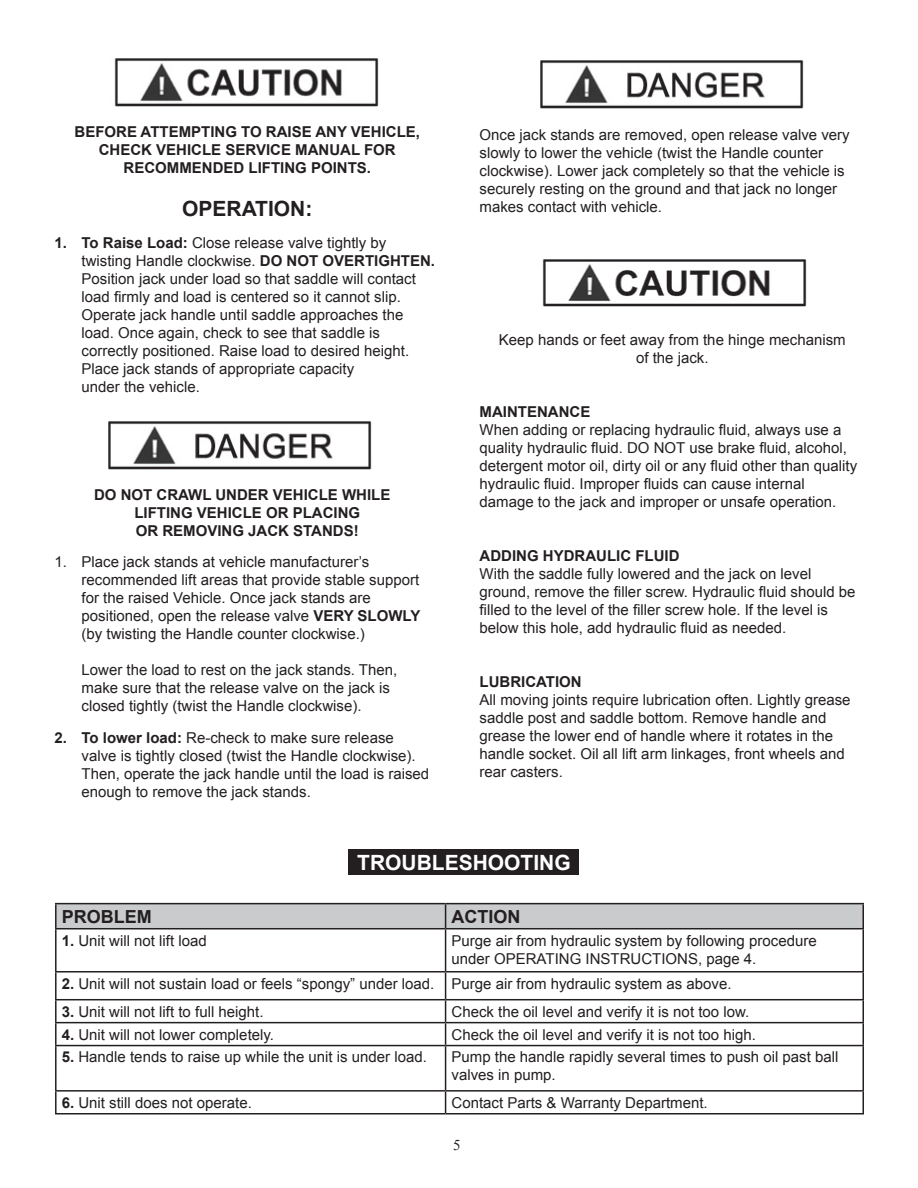
<style>
.page{position:relative;width:918px;height:1188px;background:#fff}
.page>*{position:absolute;margin:0;border:0;box-sizing:border-box;transform-origin:0 0}
.t1{font:700 21px "Arial";color:#fff}
.t2{font:700 21px "Arial";color:#231f20}
.t3{font:700 18px "Arial";color:#231f20}
.t4{font:15px/18px "Arial";color:#231f20}
.t5{font:700 15px/18px "Arial";color:#231f20;text-align:center}
.t6{font:15px "Times New Roman";color:#231f20}
.s1{font-weight:700}
</style>
<div class="page">
<img style="left:114px;top:58px;width:265px;height:49px">
<img style="left:542px;top:259px;width:265px;height:48px">
<img style="left:108px;top:421px;width:263px;height:49px">
<img style="left:540px;top:60px;width:263px;height:49px">
<hr style="left:55px;top:929px;width:2px;height:42px;background:#231f20">
<hr style="left:445px;top:929px;width:1px;height:42px;background:#231f20">
<hr style="left:862px;top:929px;width:2px;height:42px;background:#231f20">
<hr style="left:55px;top:971px;width:391px;height:2px;background:#231f20">
<hr style="left:55px;top:973px;width:2px;height:26px;background:#231f20">
<hr style="left:446px;top:971px;width:418px;height:2px;background:#231f20">
<hr style="left:862px;top:973px;width:2px;height:26px;background:#231f20">
<hr style="left:55px;top:999px;width:391px;height:1px;background:#231f20">
<hr style="left:55px;top:1000px;width:2px;height:22px;background:#231f20">
<hr style="left:446px;top:999px;width:418px;height:1px;background:#231f20">
<hr style="left:862px;top:1000px;width:2px;height:22px;background:#231f20">
<hr style="left:55px;top:1022px;width:391px;height:1px;background:#231f20">
<hr style="left:55px;top:1023px;width:2px;height:22px;background:#231f20">
<hr style="left:446px;top:1022px;width:418px;height:1px;background:#231f20">
<svg style="left:445px;top:973px;width:1px;height:72px"></svg>
<hr style="left:862px;top:1023px;width:2px;height:22px;background:#231f20">
<hr style="left:55px;top:1045px;width:391px;height:1px;background:#231f20">
<hr style="left:55px;top:1046px;width:2px;height:44px;background:#231f20">
<hr style="left:446px;top:1045px;width:418px;height:1px;background:#231f20">
<hr style="left:445px;top:1046px;width:1px;height:44px;background:#231f20">
<hr style="left:862px;top:1046px;width:2px;height:44px;background:#231f20">
<hr style="left:55px;top:1090px;width:391px;height:2px;background:#231f20">
<hr style="left:55px;top:1092px;width:2px;height:21px;background:#231f20">
<hr style="left:446px;top:1090px;width:418px;height:2px;background:#231f20">
<svg style="left:445px;top:1092px;width:1px;height:21px"></svg>
<hr style="left:862px;top:1092px;width:2px;height:21px;background:#231f20">
<hr style="left:55px;top:1113px;width:391px;height:2px;background:#231f20">
<hr style="left:446px;top:1113px;width:418px;height:2px;background:#231f20">
<hr style="left:55px;top:903px;width:391px;height:1px;background:#231f20">
<hr style="left:55px;top:904px;width:2px;height:24px;background:#231f20">
<hr style="left:55px;top:928px;width:391px;height:1px;background:#231f20">
<hr style="left:446px;top:903px;width:418px;height:1px;background:#231f20">
<div style="left:56px;top:904px;width:806px;height:25px;background:#cacbcd"></div>
<hr style="left:862px;top:904px;width:2px;height:24px;background:#231f20">
<hr style="left:446px;top:928px;width:418px;height:1px;background:#231f20">
<div style="left:349px;top:849px;width:230px;height:26px;background:#231f20"></div>
<p class="t5" style="left:75px;top:123px;width:347px">BEFORE ATTEMPTING TO RAISE ANY VEHICLE,<br>CHECK VEHICLE SERVICE MANUAL FOR<br>RECOMMENDED LIFTING POINTS.</p>
<h1 class="t2" style="left:182px;top:195px;width:132px">OPERATION:</h1>
<p class="t4" style="left:82px;top:234px;width:355px;text-indent:-27px"><span class="s1">1. To Raise Load:</span> Close release valve tightly by twisting Handle clockwise. <span class="s1">DO NOT OVERTIGHTEN.<br></span>Position jack under load so that saddle will contact load firmly and load is centered so it cannot slip.<br>Operate jack handle until saddle approaches the load. Once again, check to see that saddle is correctly positioned. Raise load to desired height.<br>Place jack stands of appropriate capacity<br>under the vehicle.</p>
<p class="t5" style="left:134px;top:486px;width:258px;text-align:left;text-indent:-40px">DO NOT CRAWL UNDER VEHICLE WHILE<br>LIFTING VEHICLE OR PLACING<br>OR REMOVING JACK STANDS!</p>
<p class="t4" style="left:82px;top:553px;width:340px;text-indent:-27px">1. Place jack stands at vehicle manufacturer’s recommended lift areas that provide stable support for the raised Vehicle. Once jack stands are positioned, open the release valve <span class="s1">VERY SLOWLY </span>(by twisting the Handle counter clockwise.)</p>
<p class="t4" style="left:82px;top:661px;width:317px">Lower the load to rest on the jack stands. Then, make sure that the release valve on the jack is closed tightly (twist the Handle clockwise).</p>
<p class="t4" style="left:82px;top:729px;width:349px;text-indent:-27px"><span class="s1">2. To lower load:</span> Re-check to make sure release valve is tightly closed (twist the Handle clockwise).<br>Then, operate the jack handle until the load is raised enough to remove the jack stands.</p>
<p class="t4" style="left:480px;top:126px;width:372px">Once jack stands are removed, open release valve very slowly to lower the vehicle (twist the Handle counter clockwise). Lower jack completely so that the vehicle is securely resting on the ground and that jack no longer makes contact with vehicle.</p>
<p class="t4" style="left:499px;top:331px;width:348px;text-align:center">Keep hands or feet away from the hinge mechanism of the jack.</p>
<p class="t5" style="left:480px;top:404px;width:112px">MAINTENANCE</p>
<p class="t4" style="left:480px;top:421px;width:379px">When adding or replacing hydraulic fluid, always use a quality hydraulic fluid. DO NOT use brake fluid, alcohol, detergent motor oil, dirty oil or any fluid other than quality hydraulic fluid. Improper fluids can cause internal damage to the jack and improper or unsafe operation.</p>
<p class="t5" style="left:480px;top:548px;width:201px">ADDING HYDRAULIC FLUID</p>
<p class="t4" style="left:480px;top:565px;width:377px">With the saddle fully lowered and the jack on level ground, remove the filler screw. Hydraulic fluid should be filled to the level of the filler screw hole. If the level is below this hole, add hydraulic fluid as needed.</p>
<p class="t5" style="left:480px;top:674px;width:104px">LUBRICATION</p>
<p class="t4" style="left:480px;top:691px;width:372px">All moving joints require lubrication often. Lightly grease saddle post and saddle bottom. Remove handle and grease the lower end of handle where it rotates in the handle socket. Oil all lift arm linkages, front wheels and rear casters.</p>
<h1 class="t1" style="left:357px;top:848px;width:215px">TROUBLESHOOTING</h1>
<p class="t3" style="left:62px;top:904px;width:91px">PROBLEM</p>
<p class="t3" style="left:452px;top:904px;width:70px">ACTION</p>
<p class="t4" style="left:62px;top:932px;width:147px"><span class="s1">1.</span> Unit will not lift load</p>
<p class="t4" style="left:452px;top:932px;width:367px">Purge air from hydraulic system by following procedure under OPERATING INSTRUCTIONS, page 4.</p>
<p class="t4" style="left:62px;top:975px;width:671px"><span class="s1">2.</span> Unit will not sustain load or feels “spongy” under load. Purge air from hydraulic system as above.</p>
<p class="t4" style="left:62px;top:1003px;width:203px"><span class="s1">3.</span> Unit will not lift to full height.</p>
<p class="t4" style="left:452px;top:1003px;width:299px">Check the oil level and verify it is not too low.</p>
<p class="t4" style="left:62px;top:1025px;width:214px"><span class="s1">4.</span> Unit will not lower completely.</p>
<p class="t4" style="left:452px;top:1025px;width:306px">Check the oil level and verify it is not too high.</p>
<p class="t4" style="left:62px;top:1048px;width:367px"><span class="s1">5.</span> Handle tends to raise up while the unit is under load.</p>
<p class="t4" style="left:452px;top:1048px;width:388px">Pump the handle rapidly several times to push oil past ball valves in pump.</p>
<p class="t4" style="left:62px;top:1094px;width:192px"><span class="s1">6.</span> Unit still does not operate.</p>
<p class="t4" style="left:452px;top:1094px;width:258px">Contact Parts &amp; Warranty Department.</p>
<p class="t6" style="left:453px;top:1135px;width:9px">5</p>
</div>
